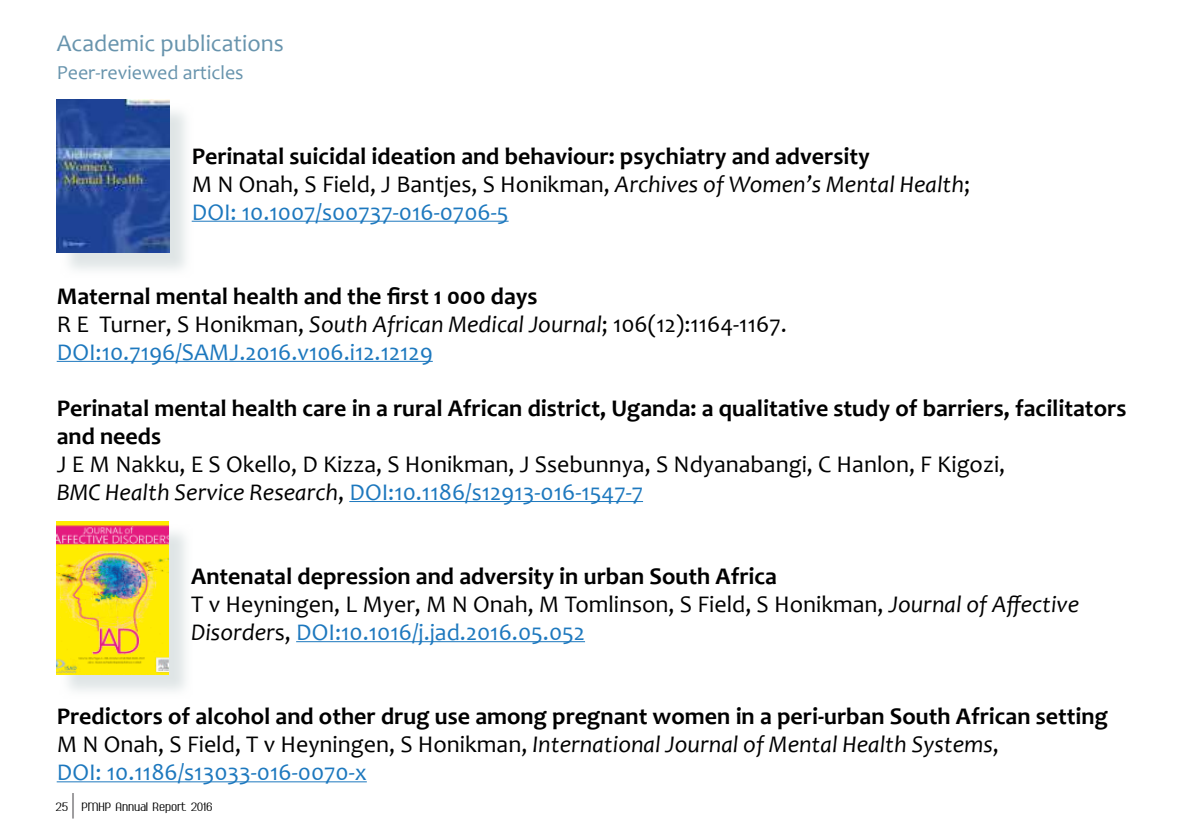
<style>
.page{position:relative;width:1191px;height:840px;background:#fff}
.page>*{position:absolute;margin:0;border:0;box-sizing:border-box;transform-origin:0 0}
.t1{font:700 24px/28px "Candara";color:#000}
.t2{font:24px/28px "Candara";color:#000}
.t3{font:24px "Candara";color:#6894ad}
.t4{font:20px "Candara";color:#6894ad}
.t5{font:14px "Ambrosia Demo";color:#000}
.s1{font-weight:400}
.s2{font-weight:400;font-style:italic}
.s3{font-weight:400;color:#1d78be}
.s4{font-style:italic}
.s5{color:#1d78be}
.s6{font-weight:700}
</style>
<div class="page">
<hr style="left:192px;top:220px;width:316px;height:1px;background:#1d78be">
<hr style="left:57px;top:360px;width:376px;height:1px;background:#1d78be">
<hr style="left:349px;top:500px;width:294px;height:1px;background:#1d78be">
<hr style="left:296px;top:640px;width:289px;height:1px;background:#1d78be">
<hr style="left:57px;top:780px;width:310px;height:1px;background:#1d78be">
<div style="left:60px;top:103px;width:134px;height:174px;background:#d5ddde;opacity:.75"></div>
<img style="left:57px;top:100px;width:112px;height:153px">
<hr style="left:72px;top:792px;width:2px;height:26px;background:#9e9d9f">
<div style="left:59px;top:524px;width:134px;height:174px;background:#d5ddde;opacity:.75"></div>
<img style="left:56px;top:521px;width:113px;height:153px">
<p class="t3" style="left:57px;top:29px;width:229px">Academic publications</p>
<p class="t4" style="left:57px;top:60px;width:188px">Peer-reviewed articles</p>
<p class="t1" style="left:192px;top:141px;width:780px">Perinatal suicidal ideation and behaviour: psychiatry and adversity<br><span class="s1">M N Onah, S Field, J Bantjes, S Honikman,</span> <span class="s2">Archives of Women’s Mental Health</span><span class="s1">;<br></span><span class="s3">DOI: 10.1007/s00737-016-0706-5</span></p>
<p class="t1" style="left:57px;top:281px;width:731px">Maternal mental health and the first 1 000 days<br><span class="s1">R E Turner, S Honikman,</span> <span class="s2">South African Medical Journal</span><span class="s1">; 106(12):1164-1167.<br></span><span class="s3">DOI:10.7196/SAMJ.2016.v106.i12.12129</span></p>
<p class="t1" style="left:57px;top:393px;width:1071px">Perinatal mental health care in a rural African district, Uganda: a qualitative study of barriers, facilitators and needs</p>
<p class="t2" style="left:57px;top:449px;width:950px">J E M Nakku, E S Okello, D Kizza, S Honikman, J Ssebunnya, S Ndyanabangi, C Hanlon, F Kigozi,<br><span class="s4">BMC Health Service Research</span>, <span class="s5">DOI:10.1186/s12913-016-1547-7</span></p>
<p class="t2" style="left:191px;top:561px;width:889px"><span class="s6">Antenatal depression and adversity in urban South Africa<br></span>T v Heyningen, L Myer, M N Onah, M Tomlinson, S Field, S Honikman, <span class="s4">Journal of Affective<br>Disorder</span>s, <span class="s5">DOI:10.1016/j.jad.2016.05.052</span></p>
<p class="t1" style="left:57px;top:701px;width:1052px">Predictors of alcohol and other drug use among pregnant women in a peri-urban South African setting<br><span class="s1">M N Onah, S Field, T v Heyningen, S Honikman,</span> <span class="s2">International Journal of Mental Health Systems</span><span class="s1">,<br></span><span class="s3">DOI: 10.1186/s13033-016-0070-x</span></p>
<p class="t5" style="left:56px;top:800px;width:158px">25 PMHP Annual Report 2016</p>
</div>
